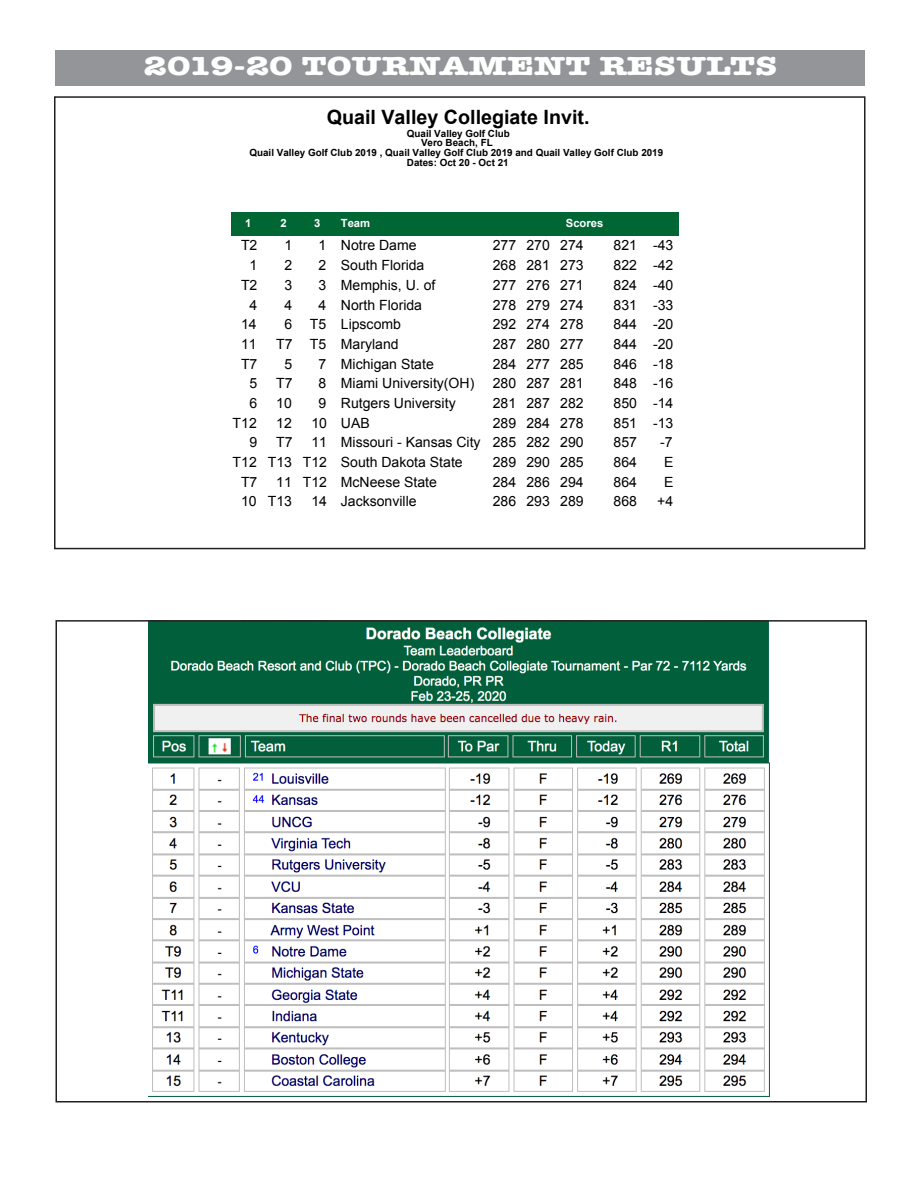
<style>
.page{position:relative;width:918px;height:1188px;background:#fff}
.page>*{position:absolute;margin:0;border:0;box-sizing:border-box;transform-origin:0 0}
.golf_hdr_2{font:700 27px "American Typewriter";color:#fff;scale:1.33 1}
.t1{font:700 19.65px "Arial";color:#000}
.t2{font:14.1px "Arial";color:#000}
.t3{font:700 11.25px "Arial";color:#fff}
.t4{font:700 9.9px/9.9px "Arial";color:#000;text-align:center}
</style>
<div class="page">
<div style="left:56px;top:51px;width:810px;height:35px;background:#939598"></div>
<div style="left:231px;top:213px;width:35px;height:23px;background:#063"></div>
<div style="left:266px;top:213px;width:35px;height:23px;background:#063"></div>
<div style="left:302px;top:213px;width:30px;height:23px;background:#063"></div>
<div style="left:332px;top:213px;width:7px;height:23px;background:#063"></div>
<div style="left:339px;top:213px;width:152px;height:23px;background:#063"></div>
<div style="left:491px;top:213px;width:187px;height:23px;background:#063"></div>
<div style="left:54px;top:96px;width:812px;height:453px;border:2px solid #231f20"></div>
<img style="left:148px;top:623px;width:622px;height:474px">
<p class="golf_hdr_2" style="left:144px;top:43px;width:478px">2019-20 TOURNAMENT RESULTS</p>
<p class="t1" style="left:327px;top:104px;width:264px">Quail Valley Collegiate Invit.</p>
<p class="t4" style="left:249px;top:128px;width:415px">Quail Valley Golf Club<br>Vero Beach, FL<br>Quail Valley Golf Club 2019 , Quail Valley Golf Club 2019 and Quail Valley Golf Club 2019<br>Dates: Oct 20 - Oct 21</p>
<p class="t3" style="left:245px;top:215px;width:8px">1</p>
<p class="t3" style="left:280px;top:215px;width:8px">2</p>
<p class="t3" style="left:314px;top:215px;width:8px">3</p>
<p class="t3" style="left:341px;top:215px;width:31px">Team</p>
<p class="t3" style="left:566px;top:215px;width:39px">Scores</p>
<p class="t2" style="left:241px;top:236px;width:18px">T2</p>
<p class="t2" style="left:285px;top:236px;width:9px">1</p>
<p class="t2" style="left:318px;top:236px;width:100px">1 Notre Dame</p>
<p class="t2" style="left:493px;top:236px;width:92px">277 270 274</p>
<p class="t2" style="left:614px;top:236px;width:61px">821 -43</p>
<p class="t2" style="left:249px;top:256px;width:9px">1</p>
<p class="t2" style="left:285px;top:256px;width:9px">2</p>
<p class="t2" style="left:318px;top:256px;width:108px">2 South Florida</p>
<p class="t2" style="left:493px;top:256px;width:92px">268 281 273</p>
<p class="t2" style="left:614px;top:256px;width:61px">822 -42</p>
<p class="t2" style="left:241px;top:276px;width:18px">T2</p>
<p class="t2" style="left:285px;top:276px;width:9px">3</p>
<p class="t2" style="left:318px;top:276px;width:119px">3 Memphis, U. of</p>
<p class="t2" style="left:493px;top:276px;width:92px">277 276 271</p>
<p class="t2" style="left:614px;top:276px;width:61px">824 -40</p>
<p class="t2" style="left:249px;top:295px;width:9px">4</p>
<p class="t2" style="left:285px;top:295px;width:9px">4</p>
<p class="t2" style="left:318px;top:295px;width:105px">4 North Florida</p>
<p class="t2" style="left:493px;top:295px;width:92px">278 279 274</p>
<p class="t2" style="left:614px;top:295px;width:61px">831 -33</p>
<p class="t2" style="left:241px;top:315px;width:17px">14</p>
<p class="t2" style="left:285px;top:315px;width:118px">6 T5 Lipscomb</p>
<p class="t2" style="left:493px;top:315px;width:92px">292 274 278</p>
<p class="t2" style="left:614px;top:315px;width:61px">844 -20</p>
<p class="t2" style="left:241px;top:335px;width:17px">11</p>
<p class="t2" style="left:276px;top:335px;width:124px">T7 T5 Maryland</p>
<p class="t2" style="left:493px;top:335px;width:92px">287 280 277</p>
<p class="t2" style="left:614px;top:335px;width:61px">844 -20</p>
<p class="t2" style="left:241px;top:354px;width:18px">T7</p>
<p class="t2" style="left:285px;top:354px;width:9px">5</p>
<p class="t2" style="left:318px;top:354px;width:117px">7 Michigan State</p>
<p class="t2" style="left:493px;top:354px;width:92px">284 277 285</p>
<p class="t2" style="left:614px;top:354px;width:61px">846 -18</p>
<p class="t2" style="left:249px;top:374px;width:9px">5</p>
<p class="t2" style="left:276px;top:374px;width:18px">T7</p>
<p class="t2" style="left:318px;top:374px;width:158px">8 Miami University(OH)</p>
<p class="t2" style="left:493px;top:374px;width:92px">280 287 281</p>
<p class="t2" style="left:614px;top:374px;width:61px">848 -16</p>
<p class="t2" style="left:249px;top:394px;width:9px">6</p>
<p class="t2" style="left:276px;top:394px;width:17px">10</p>
<p class="t2" style="left:318px;top:394px;width:139px">9 Rutgers University</p>
<p class="t2" style="left:493px;top:394px;width:92px">281 287 282</p>
<p class="t2" style="left:614px;top:394px;width:61px">850 -14</p>
<p class="t2" style="left:233px;top:413px;width:26px">T12</p>
<p class="t2" style="left:276px;top:413px;width:17px">12</p>
<p class="t2" style="left:311px;top:413px;width:60px">10 UAB</p>
<p class="t2" style="left:493px;top:413px;width:92px">289 284 278</p>
<p class="t2" style="left:614px;top:413px;width:61px">851 -13</p>
<p class="t2" style="left:249px;top:433px;width:9px">9</p>
<p class="t2" style="left:276px;top:433px;width:18px">T7</p>
<p class="t2" style="left:311px;top:433px;width:274px">11 Missouri - Kansas City 285 282 290</p>
<p class="t2" style="left:614px;top:433px;width:25px">857</p>
<p class="t2" style="left:660px;top:433px;width:14px">-7</p>
<p class="t2" style="left:233px;top:453px;width:232px">T12 T13 T12 South Dakota State</p>
<p class="t2" style="left:493px;top:453px;width:92px">289 290 285</p>
<p class="t2" style="left:614px;top:453px;width:25px">864</p>
<p class="t2" style="left:664px;top:453px;width:11px">E</p>
<p class="t2" style="left:241px;top:473px;width:18px">T7</p>
<p class="t2" style="left:276px;top:473px;width:162px">11 T12 McNeese State</p>
<p class="t2" style="left:493px;top:473px;width:92px">284 286 294</p>
<p class="t2" style="left:614px;top:473px;width:25px">864</p>
<p class="t2" style="left:664px;top:473px;width:11px">E</p>
<p class="t2" style="left:241px;top:492px;width:52px">10 T13</p>
<p class="t2" style="left:311px;top:492px;width:107px">14 Jacksonville</p>
<p class="t2" style="left:493px;top:492px;width:92px">286 293 289</p>
<p class="t2" style="left:614px;top:492px;width:25px">868</p>
<p class="t2" style="left:657px;top:492px;width:18px">+4</p>
</div>
